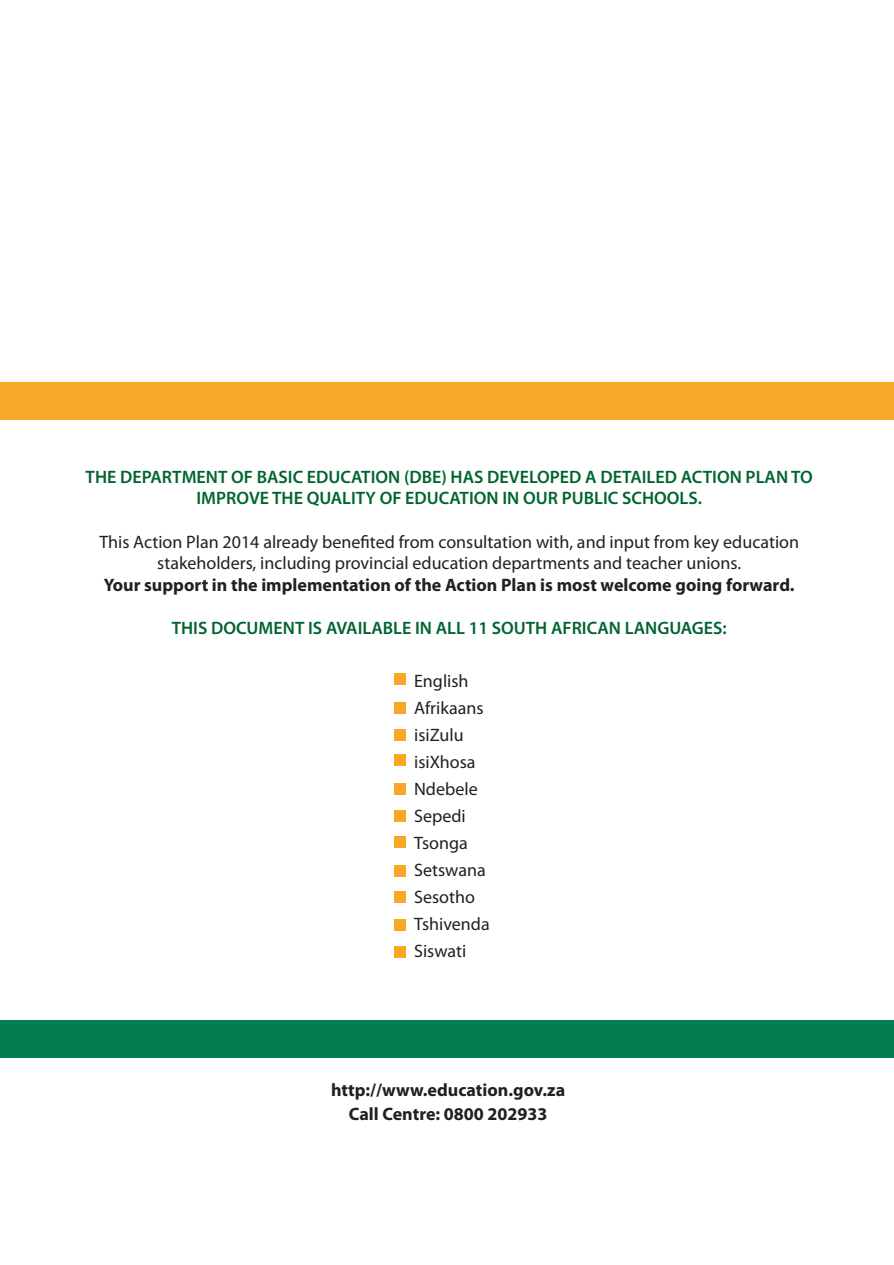
<style>
.page{position:relative;width:894px;height:1265px;background:#fff}
.page>*{position:absolute;margin:0;border:0;box-sizing:border-box;transform-origin:0 0}
.t1{font:18px/27px "Myriad Pro";color:#231f20;text-align:center}
.t2{font:600 18px/21.6px "Myriad Pro";color:#006431;text-align:center}
.t3{font:700 18px/24px "Myriad Pro";color:#231f20;text-align:center}
</style>
<div class="page">
<div style="left:0;top:382px;width:893px;height:38px;background:#faa82a"></div>
<div style="left:0;top:1020px;width:893px;height:37px;background:#057e4f"></div>
<div style="left:394px;top:673px;width:11px;height:11px;background:#faa82a"></div>
<div style="left:394px;top:754px;width:11px;height:11px;background:#faa82a"></div>
<div style="left:394px;top:836px;width:11px;height:11px;background:#faa82a"></div>
<div style="left:394px;top:702px;width:11px;height:11px;background:#faa82a"></div>
<div style="left:394px;top:783px;width:11px;height:11px;background:#faa82a"></div>
<div style="left:394px;top:865px;width:11px;height:11px;background:#faa82a"></div>
<div style="left:394px;top:919px;width:11px;height:11px;background:#faa82a"></div>
<div style="left:394px;top:728px;width:11px;height:12px;background:#faa82a"></div>
<div style="left:394px;top:809px;width:11px;height:12px;background:#faa82a"></div>
<div style="left:394px;top:891px;width:11px;height:11px;background:#faa82a"></div>
<div style="left:394px;top:945px;width:11px;height:12px;background:#faa82a"></div>
<p class="t2" style="left:85px;top:465px;width:728px">THE DEPARTMENT OF BASIC EDUCATION (DBE) HAS DEVELOPED A DETAILED ACTION PLAN TO<br>IMPROVE THE QUALITY OF EDUCATION IN OUR PUBLIC SCHOOLS.</p>
<p class="t1" style="left:99px;top:530px;width:701px;line-height:21.6px">This Action Plan 2014 already benefited from consultation with, and input from key education stakeholders, including provincial education departments and teacher unions.</p>
<p class="t3" style="left:104px;top:572px;width:692px">Your support in the implementation of the Action Plan is most welcome going forward.</p>
<p class="t2" style="left:172px;top:616px;width:556px">THIS DOCUMENT IS AVAILABLE IN ALL 11 SOUTH AFRICAN LANGUAGES:</p>
<p class="t1" style="left:414px;top:667px;width:77px;text-align:left">English<br>Afrikaans isiZulu isiXhosa<br>Ndebele<br>Sepedi<br>Tsonga<br>Setswana<br>Sesotho<br>Tshivenda<br>Siswati</p>
<p class="t3" style="left:331px;top:1076px;width:235px">http://www.education.gov.za<br>Call Centre: 0800 202933</p>
</div>
